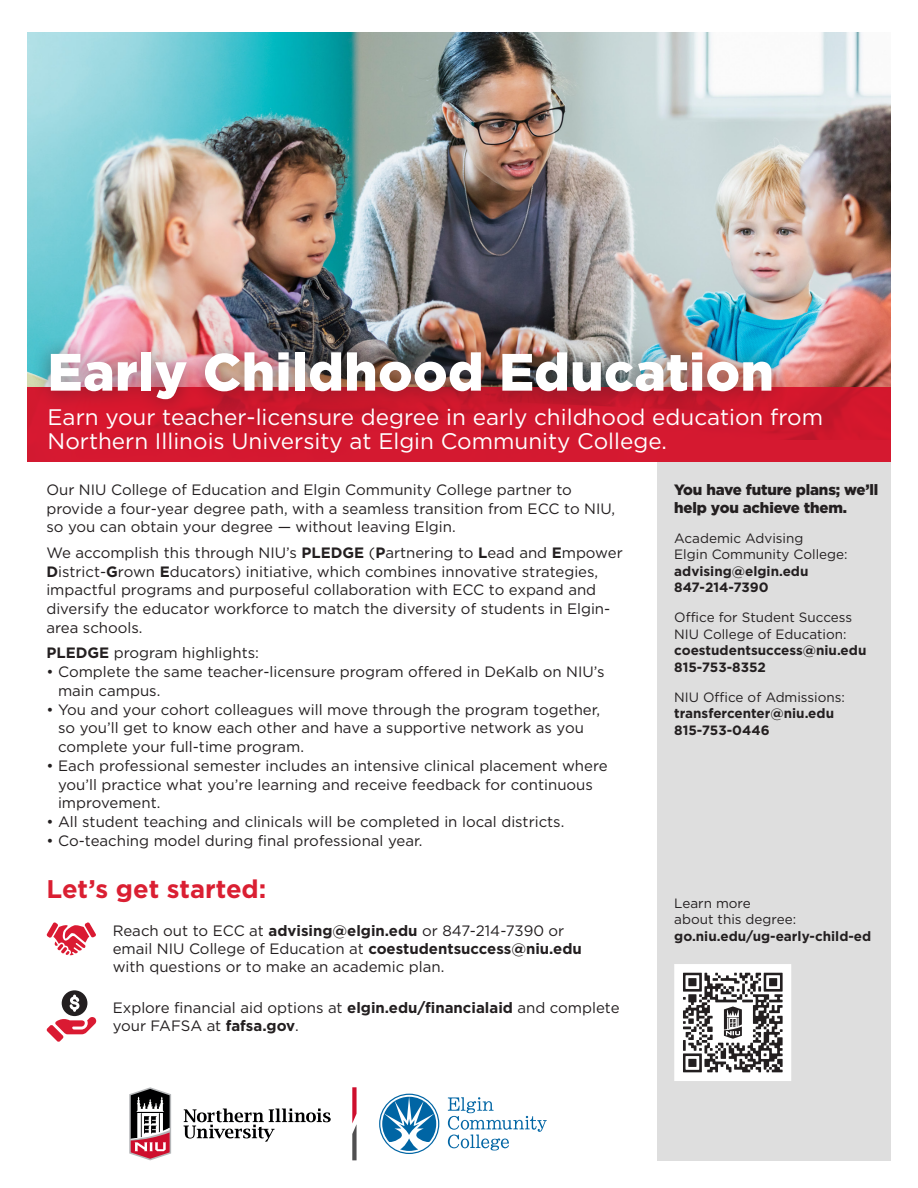
<style>
.page{position:relative;width:918px;height:1188px;background:#fff}
.page>*{position:absolute;margin:0;border:0;box-sizing:border-box;transform-origin:0 0}
.headline_-h{font:900 52.5px "Gotham";letter-spacing:.01em;color:#fff}
.program_text_-p{font:700 25.5px "Gotham";color:#da1f32}
.subheadline_h1{font:22.5px/24px "Gotham";color:#fff}
.program_text_-p-2{font:15px/18.8px "Gotham";color:#231f20}
.program_text_-p-3{font:900 15px/18px "Gotham";letter-spacing:-.01em;color:#231f20}
.program_text_-p-4{font:13.5px/16.5px "Gotham";color:#231f20}
.program_text_-p-5{font:700 13.5px/16.5px "Gotham";color:#231f20}
.s1{font-weight:700}
.s2{font-weight:400}
</style>
<div class="page">
<img style="left:27px;top:32px;width:864px;height:355px">
<div style="left:658px;top:440px;width:233px;height:721px;background:#dedede"></div>
<svg style="left:674px;top:964px;width:117px;height:117px;background:#b2b1b1"></svg>
<svg style="left:352px;top:1087px;width:5px;height:73px"></svg>
<svg style="left:129px;top:1087px;width:42px;height:73px"></svg>
<svg style="left:184px;top:1109px;width:147px;height:33px"></svg>
<svg style="left:379px;top:1094px;width:60px;height:60px"></svg>
<svg style="left:448px;top:1097px;width:99px;height:54px"></svg>
<div style="left:27px;top:387px;width:864px;height:74px;background:#da1a32"></div>
<div style="left:32px;top:334px;width:757px;height:83px;background:#231f20;opacity:.5"></div>
<svg style="left:46px;top:922px;width:50px;height:34px"></svg>
<svg style="left:47px;top:990px;width:49px;height:52px"></svg>
<h2 class="headline_-h" style="left:48px;top:336px;width:728px">Early Childhood Education</h2>
<h1 class="subheadline_h1" style="left:48px;top:404px;width:777px">Earn your teacher-licensure degree in early childhood education from<br>Northern Illinois University at Elgin Community College.</h1>
<p class="program_text_-p-2" style="left:46px;top:480px;width:570px">Our NIU College of Education and Elgin Community College partner to provide a four-year degree path, with a seamless transition from ECC to NIU, so you can obtain your degree — without leaving Elgin.</p>
<p class="program_text_-p-2" style="left:46px;top:543px;width:578px">We accomplish this through NIU’s <span class="s1">PLEDGE</span> (<span class="s1">P</span>artnering to <span class="s1">L</span>ead and <span class="s1">E</span>mpower <span class="s1">D</span>istrict-<span class="s1">G</span>rown <span class="s1">E</span>ducators) initiative, which combines innovative strategies, impactful programs and purposeful collaboration with ECC to expand and diversify the educator workforce to match the diversity of students in Elgin&shy;area schools.</p>
<p class="program_text_-p-2" style="left:46px;top:643px;width:214px"><span class="s1">PLEDGE</span> program highlights:</p>
<p class="program_text_-p-2" style="left:58px;top:662px;width:548px;text-indent:-12px">• Complete the same teacher-licensure program offered in DeKalb on NIU’s main campus.</p>
<p class="program_text_-p-2" style="left:58px;top:700px;width:544px;text-indent:-12px">• You and your cohort colleagues will move through the program together, so you’ll get to know each other and have a supportive network as you complete your full-time program.</p>
<p class="program_text_-p-2" style="left:58px;top:756px;width:551px;text-indent:-12px">• Each professional semester includes an intensive clinical placement where you’ll practice what you’re learning and receive feedback for continuous improvement.</p>
<p class="program_text_-p-2" style="left:46px;top:812px;width:520px">• All student teaching and clinicals will be completed in local districts.</p>
<p class="program_text_-p-2" style="left:46px;top:831px;width:378px">• Co-teaching model during final professional year.</p>
<p class="program_text_-p" style="left:46px;top:872px;width:221px">Let’s get started:</p>
<p class="program_text_-p-2" style="left:113px;top:921px;width:471px;line-height:18px">Reach out to ECC at <span class="s1">advising@elgin.edu</span> or 847-214-7390 or email NIU College of Education at <span class="s1">coestudentsuccess@niu.edu </span>with questions or to make an academic plan.</p>
<p class="program_text_-p-2" style="left:113px;top:999px;width:508px;line-height:18px">Explore financial aid options at <span class="s1">elgin.edu/financialaid</span> and complete your FAFSA at <span class="s1">fafsa.gov</span>.</p>
<p class="program_text_-p-3" style="left:674px;top:481px;width:206px">You have future plans; we’ll help you achieve them.</p>
<p class="program_text_-p-4" style="left:674px;top:530px;width:175px">Academic Advising<br>Elgin Community College: <span class="s1">advising@elgin.edu<br>847-214-7390</span></p>
<p class="program_text_-p-4" style="left:674px;top:609px;width:194px">Office for Student Success<br>NIU College of Education: <span class="s1">coestudentsuccess@niu.edu<br>815-753-8352</span></p>
<p class="program_text_-p-5" style="left:674px;top:689px;width:172px"><span class="s2">NIU Office of Admissions: </span>transfercenter@niu.edu<br>815-753-0446</p>
<p class="program_text_-p-5" style="left:674px;top:894px;width:199px"><span class="s2">Learn more<br>about this degree: </span>go.niu.edu/ug-early-child-ed</p>
</div>
